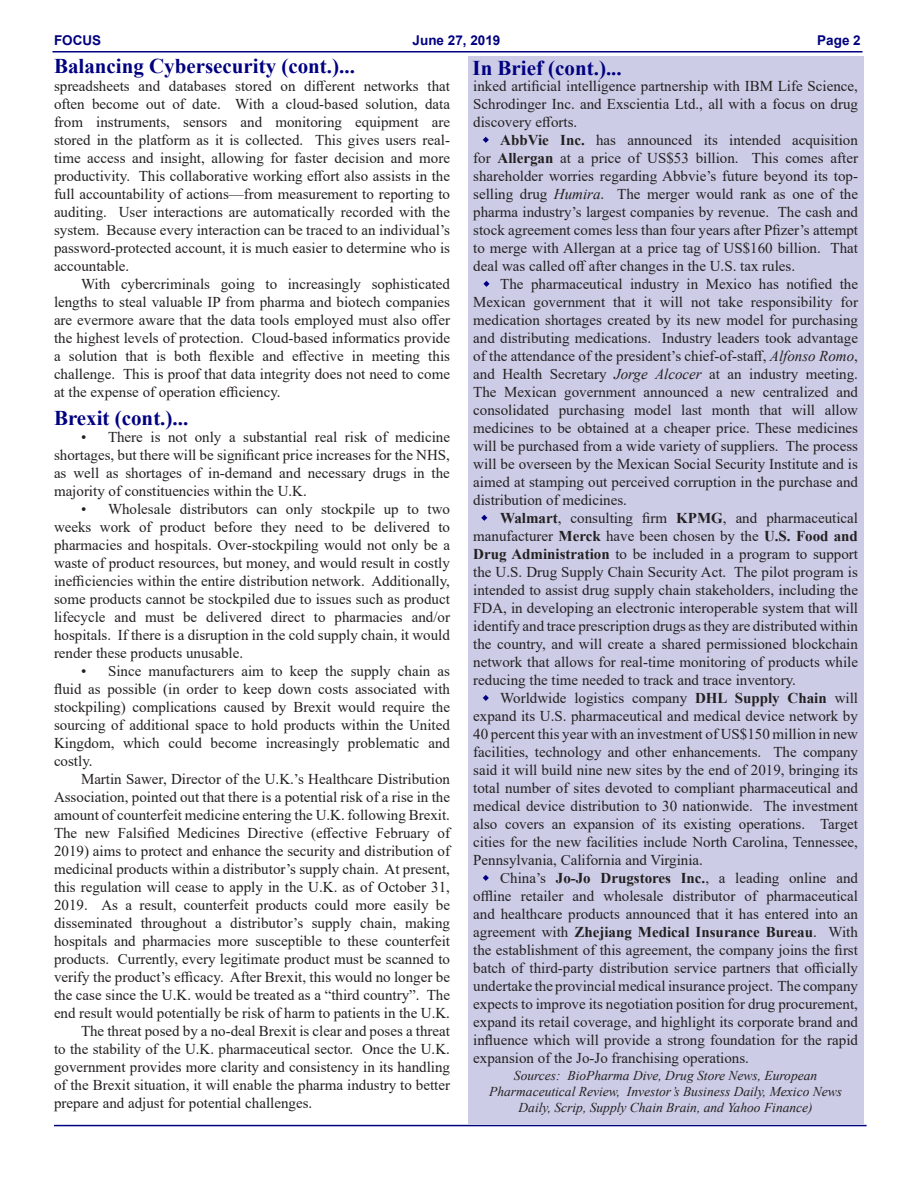
<style>
.page{position:relative;width:918px;height:1188px;background:#fff}
.page>*{position:absolute;margin:0;border:0;box-sizing:border-box;transform-origin:0 0}
.t1{font:700 21px "Times New Roman";color:#000080}
.t2{font:700 21px "Times New Roman";color:#000082}
.t3{font:15px/18px "Times New Roman";color:#231f20;text-align:justify}
.t4{font:italic 13.5px/16.2px "Times New Roman";color:#231f20;text-align:center}
.t5{font:700 13.5px "Arial";color:#000080}
.s1{color:#000082}
.s2{font-weight:700}
.s3{font-style:italic}
.s4{color:#000080}
</style>
<div class="page">
<div style="left:468px;top:56px;width:396px;height:1067px;background:#cccce6"></div>
<hr style="left:52px;top:51px;width:810px;height:1px;background:#000080">
<hr style="left:54px;top:1125px;width:813px;height:1px;background:#000080">
<svg style="left:483px;top:695px;width:6px;height:6px"></svg>
<hr style="left:54px;top:1187px;width:810px;height:1px;background:#000080">
<svg style="left:481px;top:514px;width:7px;height:7px"></svg>
<svg style="left:482px;top:136px;width:7px;height:7px"></svg>
<svg style="left:483px;top:281px;width:7px;height:6px"></svg>
<svg style="left:482px;top:875px;width:7px;height:6px"></svg>
<p class="t5" style="left:54px;top:31px;width:49px">FOCUS</p>
<p class="t5" style="left:413px;top:31px;width:89px">June 27, 2019</p>
<p class="t5" style="left:817px;top:31px;width:45px">Page 2</p>
<p class="t1" style="left:54px;top:50px;width:302px">Balancing Cybersecurity <span class="s1">(cont.)...</span></p>
<p class="t1" style="left:472px;top:53px;width:151px">In Brief (cont.)...</p>
<p class="t3" style="left:54px;top:77px;width:398px">spreadsheets and databases stored on different networks that often become out of date. With a cloud-based solution, data from instruments, sensors and monitoring equipment are stored in the platform as it is collected. This gives users real&shy;time access and insight, allowing for faster decision and more productivity. This collaborative working effort also assists in the full accountability of actions—from measurement to reporting to auditing. User interactions are automatically recorded with the system. Because every interaction can be traced to an individual’s password-protected account, it is much easier to determine who is accountable.</p>
<p class="t3" style="left:54px;top:275px;width:398px;text-indent:27px">With cybercriminals going to increasingly sophisticated lengths to steal valuable IP from pharma and biotech companies are evermore aware that the data tools employed must also offer the highest levels of protection. Cloud-based informatics provide a solution that is both flexible and effective in meeting this challenge. This is proof that data integrity does not need to come at the expense of operation efficiency.</p>
<p class="t3" style="left:54px;top:428px;width:398px;text-indent:27px">• There is not only a substantial real risk of medicine shortages, but there will be significant price increases for the NHS, as well as shortages of in-demand and necessary drugs in the majority of constituencies within the U.K.</p>
<p class="t3" style="left:54px;top:500px;width:398px;text-indent:27px">• Wholesale distributors can only stockpile up to two weeks work of product before they need to be delivered to pharmacies and hospitals. Over-stockpiling would not only be a waste of product resources, but money, and would result in costly inefficiencies within the entire distribution network. Additionally, some products cannot be stockpiled due to issues such as product lifecycle and must be delivered direct to pharmacies and/or hospitals. If there is a disruption in the cold supply chain, it would render these products unusable.</p>
<p class="t3" style="left:54px;top:662px;width:398px;text-indent:27px">• Since manufacturers aim to keep the supply chain as fluid as possible (in order to keep down costs associated with stockpiling) complications caused by Brexit would require the sourcing of additional space to hold products within the United Kingdom, which could become increasingly problematic and costly.</p>
<p class="t3" style="left:54px;top:770px;width:398px;text-indent:27px">Martin Sawer, Director of the U.K.’s Healthcare Distribution Association, pointed out that there is a potential risk of a rise in the amount of counterfeit medicine entering the U.K. following Brexit.<br>The new Falsified Medicines Directive (effective February of 2019) aims to protect and enhance the security and distribution of medicinal products within a distributor’s supply chain. At present, this regulation will cease to apply in the U.K. as of October 31, 2019. As a result, counterfeit products could more easily be disseminated throughout a distributor’s supply chain, making hospitals and pharmacies more susceptible to these counterfeit products. Currently, every legitimate product must be scanned to verify the product’s efficacy. After Brexit, this would no longer be the case since the U.K. would be treated as a “third country”. The end result would potentially be risk of harm to patients in the U.K.</p>
<p class="t3" style="left:54px;top:1022px;width:398px;text-indent:27px">The threat posed by a no-deal Brexit is clear and poses a threat to the stability of the U.K. pharmaceutical sector. Once the U.K. government provides more clarity and consistency in its handling of the Brexit situation, it will enable the pharma industry to better prepare and adjust for potential challenges.</p>
<p class="t3" style="left:473px;top:77px;width:386px">inked artificial intelligence partnership with IBM Life Science, Schrodinger Inc. and Exscientia Ltd., all with a focus on drug discovery efforts.</p>
<p class="t3" style="left:473px;top:131px;width:386px;text-indent:27px"><span class="s2">AbbVie Inc.</span> has announced its intended acquisition for <span class="s2">Allergan</span> at a price of US$53 billion. This comes after shareholder worries regarding Abbvie’s future beyond its top&shy;selling drug <span class="s3">Humira</span>. The merger would rank as one of the pharma industry’s largest companies by revenue. The cash and stock agreement comes less than four years after Pfizer’s attempt to merge with Allergan at a price tag of US$160 billion. That deal was called off after changes in the U.S. tax rules.</p>
<p class="t3" style="left:473px;top:275px;width:386px;text-indent:27px">The pharmaceutical industry in Mexico has notified the Mexican government that it will not take responsibility for medication shortages created by its new model for purchasing and distributing medications. Industry leaders took advantage of the attendance of the president’s chief-of-staff, <span class="s3">Alfonso Romo</span>, and Health Secretary <span class="s3">Jorge Alcocer</span> at an industry meeting.<br>The Mexican government announced a new centralized and consolidated purchasing model last month that will allow medicines to be obtained at a cheaper price. These medicines will be purchased from a wide variety of suppliers. The process will be overseen by the Mexican Social Security Institute and is aimed at stamping out perceived corruption in the purchase and distribution of medicines.</p>
<p class="t3" style="left:473px;top:509px;width:386px;text-indent:27px"><span class="s2">Walmart</span>, consulting firm <span class="s2">KPMG</span>, and pharmaceutical manufacturer <span class="s2">Merck</span> have been chosen by the <span class="s2">U.S. Food and Drug Administration</span> to be included in a program to support the U.S. Drug Supply Chain Security Act. The pilot program is intended to assist drug supply chain stakeholders, including the FDA, in developing an electronic interoperable system that will identify and trace prescription drugs as they are distributed within the country, and will create a shared permissioned blockchain network that allows for real-time monitoring of products while reducing the time needed to track and trace inventory.</p>
<p class="t3" style="left:473px;top:689px;width:386px;text-indent:27px">Worldwide logistics company <span class="s2">DHL Supply Chain</span> will expand its U.S. pharmaceutical and medical device network by 40 percent this year with an investment of US$150 million in new facilities, technology and other enhancements. The company said it will build nine new sites by the end of 2019, bringing its total number of sites devoted to compliant pharmaceutical and medical device distribution to 30 nationwide. The investment also covers an expansion of its existing operations. Target cities for the new facilities include North Carolina, Tennessee, Pennsylvania, California and Virginia.</p>
<p class="t3" style="left:473px;top:869px;width:386px;text-indent:27px">China’s <span class="s2">Jo-Jo Drugstores Inc.</span>, a leading online and offline retailer and wholesale distributor of pharmaceutical and healthcare products announced that it has entered into an agreement with <span class="s2">Zhejiang Medical Insurance Bureau</span>. With the establishment of this agreement, the company joins the first batch of third-party distribution service partners that officially undertake the provincial medical insurance project. The company expects to improve its negotiation position for drug procurement, expand its retail coverage, and highlight its corporate brand and influence which will provide a strong foundation for the rapid expansion of the Jo-Jo franchising operations.</p>
<p class="t4" style="left:489px;top:1067px;width:354px">Sources: BioPharma Dive, Drug Store News, European<br>Pharmaceutical Review, Investor’s Business Daily, Mexico News<br>Daily, Scrip, Supply Chain Brain, and Yahoo Finance)</p>
<p class="t2" style="left:54px;top:403px;width:136px"><span class="s4">Brexit</span> (cont.)...</p>
</div>
